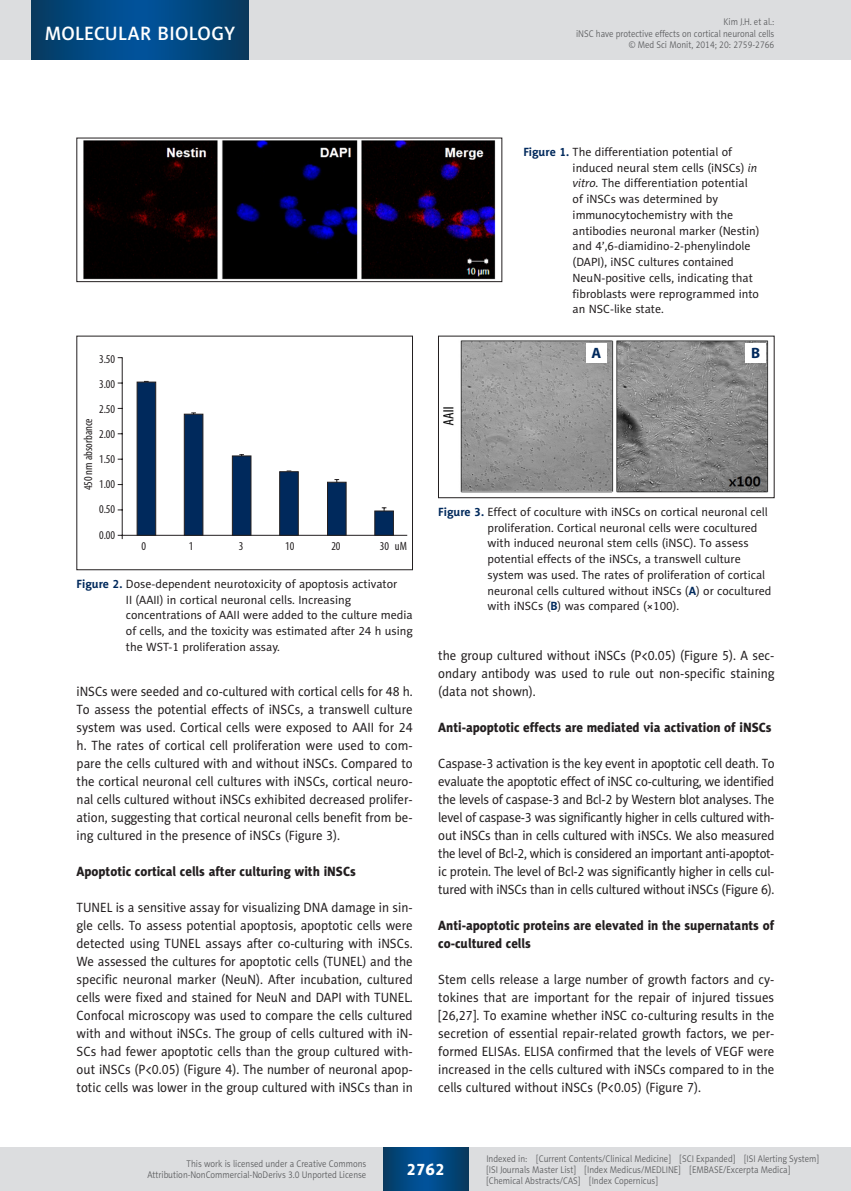
<style>
.page{position:relative;width:851px;height:1191px;background:#fff}
.page>*{position:absolute;margin:0;border:0;box-sizing:border-box;transform-origin:0 0}
.t1{font:19.5px "Naomi Sans EFN Medium";letter-spacing:.015em;color:#fff}
.t2{font:16.5px "Naomi Sans EFN Heavy";color:#fff}
.t3{font:700 15px "Myriad Pro";color:#00295c}
.MSM_Body{font:13.5px/18px "Naomi Sans EFN";color:#231f20;text-align:justify;scale:.95 1}
.MSM_Body-2{font:13.5px/18px "Naomi Sans EFN";color:#231f20;text-align:justify;scale:.94 1}
.MSM_Headline_2{font:13.5px/18px "Naomi Sans EFN Heavy";color:#231f20;scale:.95 1}
.MSM_Rycina_tytul{font:12px/15.8px "Naomi Sans EFN";color:#231f20}
.t4{font:condensed 12px/25.2px "Myriad Pro";color:#231f20;text-align:justify}
.t5{font:9.75px/11.2px "Naomi Sans EFN Light";color:#57585a;text-align:right;scale:.9 1}
.s1{font-weight:700;color:#00295c}
.s2{font-style:italic}
</style>
<div class="page">
<img style="left:83px;top:140px;width:413px;height:140px">
<div style="left:77px;top:138px;width:425px;height:144px;border:1px solid #231f20"></div>
<hr style="left:122px;top:358px;width:1px;height:181px;background:#231f20">
<hr style="left:118px;top:535px;width:289px;height:1px;background:#231f20">
<svg style="left:334px;top:479px;width:5px;height:3px"></svg>
<div style="left:137px;top:382px;width:19px;height:153px;background:#00295c;border:1px solid #231f20"></div>
<div style="left:184px;top:414px;width:19px;height:121px;background:#00295c;border:1px solid #231f20"></div>
<div style="left:232px;top:455px;width:19px;height:80px;background:#00295c;border:1px solid #231f20"></div>
<div style="left:327px;top:482px;width:19px;height:53px;background:#00295c;border:1px solid #231f20"></div>
<div style="left:374px;top:510px;width:20px;height:25px;background:#00295c;border:1px solid #231f20"></div>
<div style="left:279px;top:471px;width:19px;height:64px;background:#00295c;border:1px solid #231f20"></div>
<img style="left:443px;top:340px;width:326px;height:153px">
<div style="left:438px;top:336px;width:336px;height:162px;border:1px solid #231f20"></div>
<div style="left:586px;top:343px;width:20px;height:19px;background:#fff"></div>
<div style="left:745px;top:343px;width:20px;height:19px;background:#fff"></div>
<div style="left:0;top:1148px;width:850px;height:43px;background:#dcdddf"></div>
<svg style="left:383px;top:1147px;width:85px;height:43px;background:#02477e"></svg>
<div style="left:0;top:0;width:850px;height:60px;background:#dcdddf"></div>
<hr style="left:850px;top:0;width:1px;height:60px;background:#dcdddf">
<svg style="left:32px;top:0;width:217px;height:60px;background:#02477e"></svg>
<h1 class="t1" style="left:45px;top:22px;width:192px">MOLECULAR BIOLOGY</h1>
<p class="t5" style="left:576px;top:16px;width:222px">Kim J.H. et al.:<br>iNSC have protective effects on cortical neuronal cells © Med Sci Monit, 2014; 20: 2759-2766</p>
<p class="t4" style="left:99px;top:346px;width:18px">3.50<br>3.00<br>2.50<br>2.00<br>1.50<br>1.00<br>0.50<br>0.00</p>
<p class="t4" style="left:76px;top:490px;width:74px;rotate:-90deg">450 nm absorbance</p>
<p class="t4" style="left:141px;top:534px;width:6px">0</p>
<p class="t4" style="left:189px;top:534px;width:6px">1</p>
<p class="t4" style="left:239px;top:534px;width:6px">3</p>
<p class="t4" style="left:285px;top:534px;width:11px">10</p>
<p class="t4" style="left:331px;top:534px;width:11px">20</p>
<p class="t4" style="left:379px;top:534px;width:29px">30 uM</p>
<p class="MSM_Rycina_tytul" style="left:126px;top:576px;width:288px;text-indent:-49px"><span class="s1">Figure 2.</span> Dose-dependent neurotoxicity of apoptosis activator<br>II (AAII) in cortical neuronal cells. Increasing concentrations of AAII were added to the culture media of cells, and the toxicity was estimated after 24 h using the WST-1 proliferation assay.</p>
<p class="MSM_Body-2" style="left:77px;top:682px;width:359px">iNSCs were seeded and co-cultured with cortical cells for 48 h.<br>To assess the potential effects of iNSCs, a transwell culture system was used. Cortical cells were exposed to AAII for 24 h. The rates of cortical cell proliferation were used to com&shy;pare the cells cultured with and without iNSCs. Compared to the cortical neuronal cell cultures with iNSCs, cortical neuro&shy;nal cells cultured without iNSCs exhibited decreased prolifer&shy;ation, suggesting that cortical neuronal cells benefit from be&shy;ing cultured in the presence of iNSCs (Figure 3).</p>
<p class="MSM_Headline_2" style="left:77px;top:862px;width:295px">Apoptotic cortical cells after culturing with iNSCs</p>
<p class="MSM_Body" style="left:77px;top:898px;width:355px">TUNEL is a sensitive assay for visualizing DNA damage in sin&shy;gle cells. To assess potential apoptosis, apoptotic cells were detected using TUNEL assays after co-culturing with iNSCs.<br>We assessed the cultures for apoptotic cells (TUNEL) and the specific neuronal marker (NeuN). After incubation, cultured cells were fixed and stained for NeuN and DAPI with TUNEL.<br>Confocal microscopy was used to compare the cells cultured with and without iNSCs. The group of cells cultured with iN-SCs had fewer apoptotic cells than the group cultured with&shy;out iNSCs (P&lt;0.05) (Figure 4). The number of neuronal apop&shy;totic cells was lower in the group cultured with iNSCs than in</p>
<p class="MSM_Rycina_tytul" style="left:572px;top:144px;width:188px;text-indent:-49px"><span class="s1">Figure 1.</span> The differentiation potential of induced neural stem cells (iNSCs) <span class="s2">in vitro</span>. The differentiation potential of iNSCs was determined by immunocytochemistry with the antibodies neuronal marker (Nestin) and 4’,6-diamidino-2-phenylindole (DAPI), iNSC cultures contained NeuN-positive cells, indicating that fibroblasts were reprogrammed into an NSC-like state.</p>
<p class="t3" style="left:591px;top:343px;width:11px">A</p>
<p class="t3" style="left:750px;top:343px;width:11px">B</p>
<p class="MSM_Rycina_tytul" style="left:487px;top:504px;width:285px;text-indent:-49px"><span class="s1">Figure 3.</span> Effect of coculture with iNSCs on cortical neuronal cell proliferation. Cortical neuronal cells were cocultured with induced neuronal stem cells (iNSC). To assess potential effects of the iNSCs, a transwell culture system was used. The rates of proliferation of cortical neuronal cells cultured without iNSCs (<span class="s1">A</span>) or cocultured with iNSCs (<span class="s1">B</span>) was compared (×100).</p>
<p class="MSM_Body" style="left:438px;top:646px;width:355px">the group cultured without iNSCs (P&lt;0.05) (Figure 5). A sec&shy;ondary antibody was used to rule out non-specific staining (data not shown).</p>
<p class="MSM_Headline_2" style="left:438px;top:718px;width:352px">Anti-apoptotic effects are mediated via activation of iNSCs</p>
<p class="MSM_Body" style="left:438px;top:754px;width:355px">Caspase-3 activation is the key event in apoptotic cell death. To evaluate the apoptotic effect of iNSC co-culturing, we identified the levels of caspase-3 and Bcl-2 by Western blot analyses. The level of caspase-3 was significantly higher in cells cultured with&shy;out iNSCs than in cells cultured with iNSCs. We also measured the level of Bcl-2, which is considered an important anti-apoptot&shy;ic protein. The level of Bcl-2 was significantly higher in cells cul&shy;tured with iNSCs than in cells cultured without iNSCs (Figure 6).</p>
<p class="MSM_Headline_2" style="left:438px;top:916px;width:355px">Anti-apoptotic proteins are elevated in the supernatants of co-cultured cells</p>
<p class="MSM_Body" style="left:438px;top:970px;width:355px">Stem cells release a large number of growth factors and cy&shy;tokines that are important for the repair of injured tissues [26,27]. To examine whether iNSC co-culturing results in the secretion of essential repair-related growth factors, we per&shy;formed ELISAs. ELISA confirmed that the levels of VEGF were increased in the cells cultured with iNSCs compared to in the cells cultured without iNSCs (P&lt;0.05) (Figure 7).</p>
<p class="t5" style="left:147px;top:1158px;width:245px">This work is licensed under a Creative Commons<br>Attribution-NonCommercial-NoDerivs 3.0 Unported License</p>
<p class="t2" style="left:406px;top:1159px;width:40px">2762</p>
<p class="t5" style="left:486px;top:1152px;width:371px;text-align:left">Indexed in: [Current Contents/Clinical Medicine] [SCI Expanded] [ISI Alerting System] [ISI Journals Master List] [Index Medicus/MEDLINE] [EMBASE/Excerpta Medica] [Chemical Abstracts/CAS] [Index Copernicus]</p>
</div>
